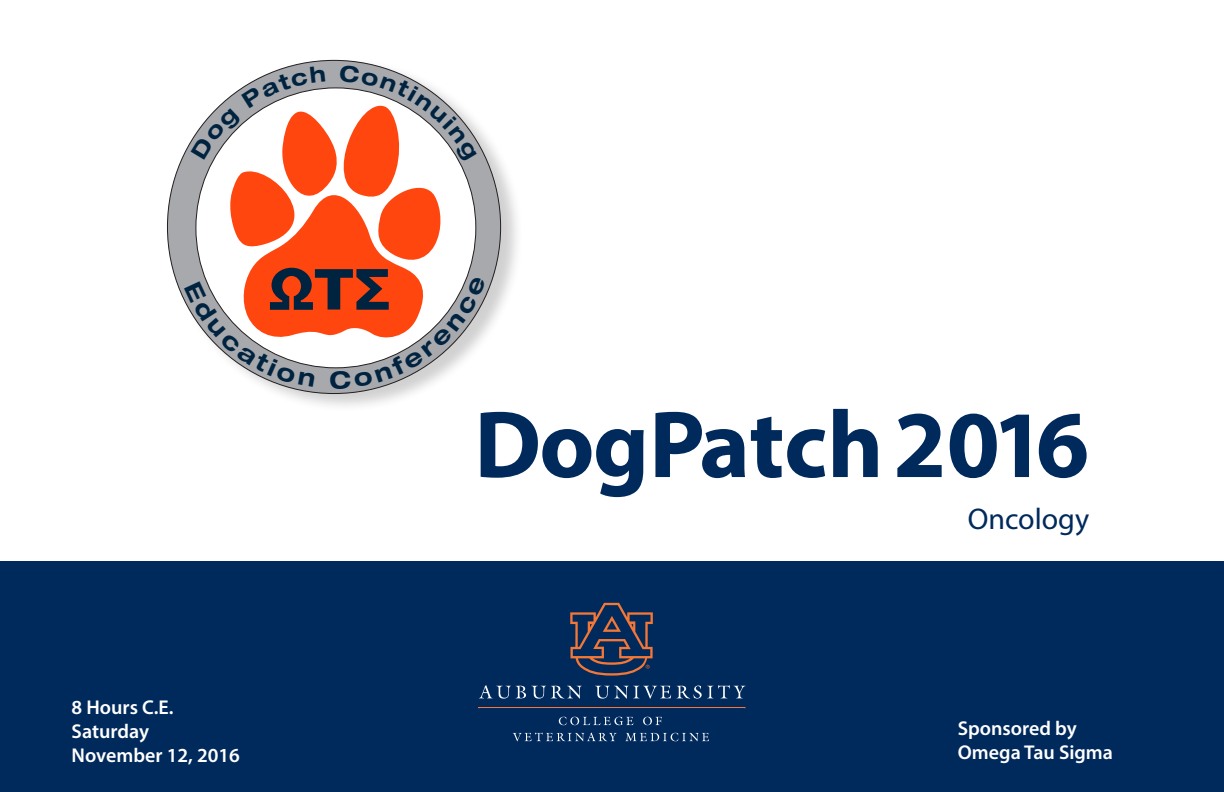
<style>
.page{position:relative;width:1224px;height:792px;background:#fff}
.page>*{position:absolute;margin:0;border:0;box-sizing:border-box;transform-origin:0 0}
.t1{font:700 96px "Myriad Pro";letter-spacing:-.015em;color:#00295c}
.t2{font:30px "Myriad Pro";color:#00295c}
.t3{font:600 20px/24px "Myriad Pro";color:#fff}
</style>
<div class="page">
<div style="left:169px;top:57px;width:354px;height:356px;background:#231f20;opacity:.21"></div>
<div style="left:167px;top:60px;width:334px;height:334px;background:#a8a9ad;border-radius:50%"></div>
<div style="left:0;top:562px;width:1224px;height:230px;background:#00295c"></div>
<div style="left:479px;top:707px;width:266px;height:2px;border:1px solid #f37736"></div>
<svg style="left:479px;top:685px;width:103px;height:14px"></svg>
<svg style="left:595px;top:685px;width:151px;height:14px"></svg>
<svg style="left:559px;top:717px;width:74px;height:8px"></svg>
<svg style="left:643px;top:717px;width:19px;height:8px"></svg>
<svg style="left:513px;top:732px;width:104px;height:9px"></svg>
<svg style="left:625px;top:733px;width:84px;height:8px"></svg>
<svg style="left:570px;top:603px;width:83px;height:73px"></svg>
<svg style="left:184px;top:64px;width:302px;height:325px"></svg>
<p class="t1" style="left:474px;top:382px;width:616px">DogPatch 2016</p>
<p class="t2" style="left:968px;top:500px;width:123px">Oncology</p>
<p class="t3" style="left:72px;top:695px;width:103px">8 Hours C.E.</p>
<p class="t3" style="left:72px;top:719px;width:170px">Saturday<br>November 12, 2016</p>
<p class="t3" style="left:958px;top:716px;width:157px">Sponsored by<br>Omega Tau Sigma</p>
</div>
